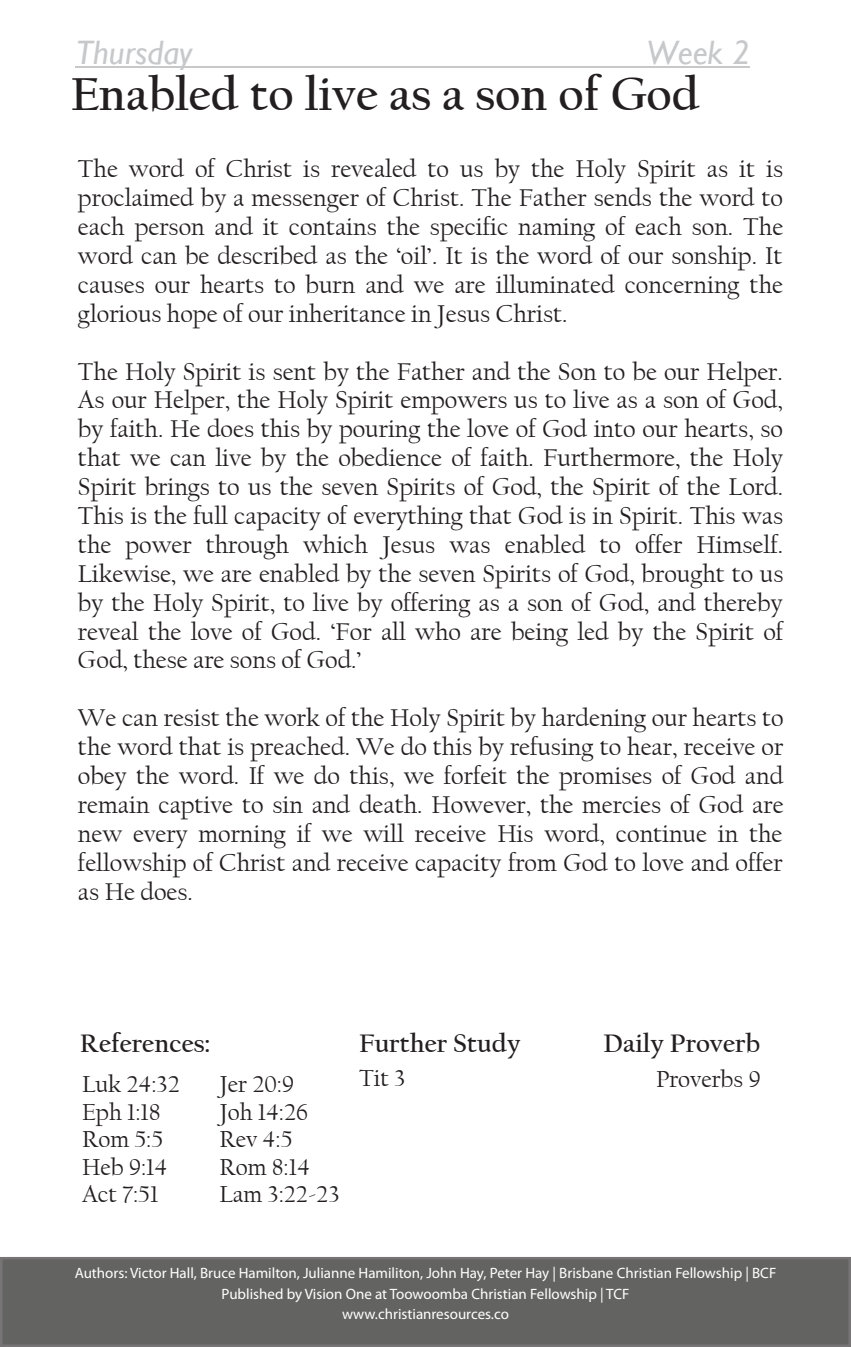
<style>
.page{position:relative;width:851px;height:1347px;background:#fff}
.page>*{position:absolute;margin:0;border:0;box-sizing:border-box;transform-origin:0 0}
.t1{font:700 48.5px "Californian FB";color:#231f20}
.t2{font:italic 33.75px "Gill Sans";color:#c7c8ca}
.t3{font:700 26.5px "Californian FB";color:#231f20}
.t4{font:25.5px/29px "Californian FB";color:#231f20;text-align:justify}
.t5{font:24.25px "Californian FB";color:#231f20}
.t6{font:15px/20px "Myriad Pro";color:#fff;text-align:center}
</style>
<div class="page">
<div style="left:1px;top:1258px;width:848px;height:87px;background:#636462"></div>
<svg style="left:0;top:1257px;width:1px;height:89px"></svg>
<hr style="left:76px;top:67px;width:674px;height:1px;background:#c7c8ca">
<h2 class="t2" style="left:76px;top:33px;width:118px">Thursday</h2>
<h2 class="t2" style="left:646px;top:33px;width:105px">Week 2</h2>
<h1 class="t1" style="left:71px;top:67px;width:630px">Enabled to live as a son of God</h1>
<p class="t4" style="left:78px;top:155px;width:706px">The word of Christ is revealed to us by the Holy Spirit as it is proclaimed by a messenger of Christ. The Father sends the word to each person and it contains the specific naming of each son. The word can be described as the ‘oil’. It is the word of our sonship. It causes our hearts to burn and we are illuminated concerning the glorious hope of our inheritance in Jesus Christ.</p>
<p class="t4" style="left:78px;top:357px;width:706px">The Holy Spirit is sent by the Father and the Son to be our Helper.<br>As our Helper, the Holy Spirit empowers us to live as a son of God, by faith. He does this by pouring the love of God into our hearts, so that we can live by the obedience of faith. Furthermore, the Holy Spirit brings to us the seven Spirits of God, the Spirit of the Lord.<br>This is the full capacity of everything that God is in Spirit. This was the power through which Jesus was enabled to offer Himself.<br>Likewise, we are enabled by the seven Spirits of God, brought to us by the Holy Spirit, to live by offering as a son of God, and thereby reveal the love of God. ‘For all who are being led by the Spirit of God, these are sons of God.’</p>
<p class="t4" style="left:78px;top:703px;width:707px">We can resist the work of the Holy Spirit by hardening our hearts to the word that is preached. We do this by refusing to hear, receive or obey the word. If we do this, we forfeit the promises of God and remain captive to sin and death. However, the mercies of God are new every morning if we will receive His word, continue in the fellowship of Christ and receive capacity from God to love and offer as He does.</p>
<p class="t3" style="left:80px;top:1028px;width:132px">References:</p>
<p class="t5" style="left:82px;top:1070px;width:99px">Luk 24:32</p>
<p class="t5" style="left:219px;top:1070px;width:76px">Jer 20:9</p>
<p class="t5" style="left:82px;top:1098px;width:80px">Eph 1:18</p>
<p class="t5" style="left:219px;top:1098px;width:90px">Joh 14:26</p>
<p class="t5" style="left:82px;top:1126px;width:83px">Rom 5:5</p>
<p class="t5" style="left:219px;top:1126px;width:75px">Rev 4:5</p>
<p class="t5" style="left:82px;top:1153px;width:87px">Heb 9:14</p>
<p class="t5" style="left:219px;top:1153px;width:92px">Rom 8:14</p>
<p class="t5" style="left:82px;top:1180px;width:78px">Act 7:51</p>
<p class="t5" style="left:219px;top:1180px;width:121px">Lam 3:22-23</p>
<p class="t3" style="left:359px;top:1028px;width:163px">Further Study</p>
<p class="t5" style="left:359px;top:1064px;width:48px">Tit 3</p>
<p class="t3" style="left:603px;top:1028px;width:158px">Daily Proverb</p>
<p class="t5" style="left:656px;top:1065px;width:106px">Proverbs 9</p>
<p class="t6" style="left:75px;top:1263px;width:703px">Authors: Victor Hall, Bruce Hamilton, Julianne Hamiliton, John Hay, Peter Hay | Brisbane Christian Fellowship | BCF<br>Published by Vision One at Toowoomba Christian Fellowship | TCF<br>www.christianresources.co</p>
</div>
